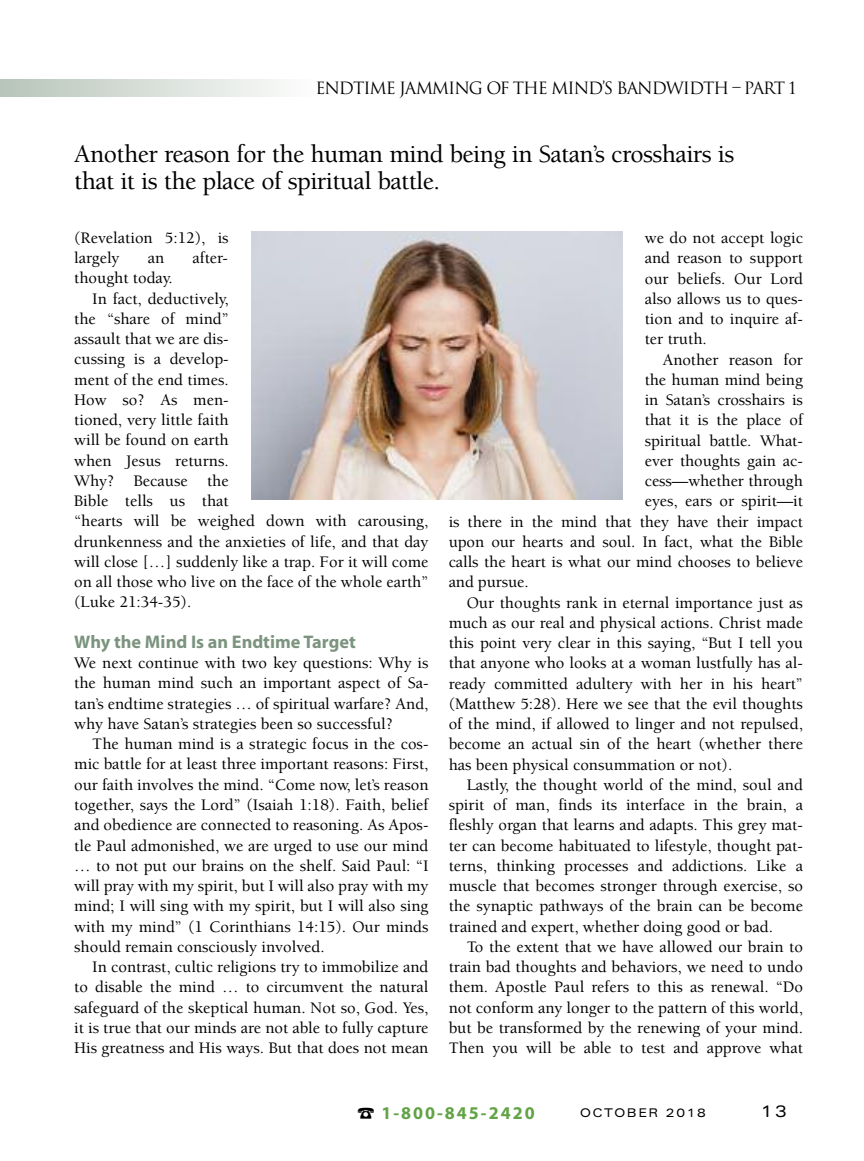
<style>
.page{position:relative;width:864px;height:1161px;background:#fff}
.page>*{position:absolute;margin:0;border:0;box-sizing:border-box;transform-origin:0 0}
.t1{font:500 25.5px/27px "Berkeley";letter-spacing:-.02em;color:#000}
.t2{font:700 18.3px "Myriad";color:#7c947f}
.t3{font:700 18px "Myriad";letter-spacing:.11em;color:#61a345}
.t4{font:500 16.5px/20.2px "Berkeley";color:#000;text-align:justify}
.t5{font:16.5px "Trajan";letter-spacing:-.065em;color:#000}
.t6{font:expanded 16.5px "Zurich BT";color:#000}
.t7{font:expanded 12px "Zurich BT";letter-spacing:.145em;color:#000}
</style>
<div class="page">
<div style="left:0;top:80px;width:316px;height:16px;background:linear-gradient(to right,#b7c5b9,#fdfdfd)"></div>
<img style="left:251px;top:232px;width:371px;height:268px">
<p class="t5" style="left:315px;top:78px;width:482px">ENDTIME JAMMING OF THE MIND’S BANDWIDTH – PART 1</p>
<h1 class="t1" style="left:74px;top:143px;width:662px">Another reason for the human mind being in Satan’s crosshairs is that it is the place of spiritual battle.</h1>
<p class="t4" style="left:74px;top:229px;width:156px">(Revelation 5:12), is largely</p>
<p class="t4" style="left:148px;top:249px;width:18px">an</p>
<p class="t4" style="left:193px;top:249px;width:37px">after-</p>
<p class="t4" style="left:74px;top:270px;width:100px">thought today.</p>
<p class="t4" style="left:92px;top:290px;width:138px">In fact, deductively,</p>
<p class="t4" style="left:74px;top:310px;width:156px">the “share of mind”</p>
<p class="t4" style="left:74px;top:330px;width:156px">assault that we are dis-</p>
<p class="t4" style="left:74px;top:351px;width:156px">cussing is a develop-</p>
<p class="t4" style="left:74px;top:371px;width:156px">ment of the end times.</p>
<p class="t4" style="left:74px;top:391px;width:156px">How so? As men-</p>
<p class="t4" style="left:74px;top:411px;width:156px">tioned, very little faith</p>
<p class="t4" style="left:74px;top:432px;width:156px">will be found on earth</p>
<p class="t4" style="left:74px;top:452px;width:156px">when Jesus returns.</p>
<p class="t4" style="left:74px;top:472px;width:156px">Why? Because the</p>
<p class="t4" style="left:74px;top:492px;width:156px">Bible tells us that</p>
<p class="t4" style="left:74px;top:513px;width:356px">“hearts will be weighed down with carousing,</p>
<p class="t4" style="left:74px;top:533px;width:356px">drunkenness and the anxieties of life, and that day</p>
<p class="t4" style="left:74px;top:553px;width:356px">will close […] suddenly like a trap. For it will come</p>
<p class="t4" style="left:74px;top:573px;width:356px">on all those who live on the face of the whole earth”</p>
<p class="t4" style="left:74px;top:594px;width:119px">(Luke 21:34-35).</p>
<p class="t2" style="left:74px;top:635px;width:283px">Why the Mind Is an Endtime Target</p>
<p class="t4" style="left:74px;top:654px;width:356px">We next continue with two key questions: Why is the human mind such an important aspect of Sa&shy;tan’s endtime strategies … of spiritual warfare? And, why have Satan’s strategies been so successful?</p>
<p class="t4" style="left:74px;top:735px;width:356px;text-indent:18px">The human mind is a strategic focus in the cos&shy;mic battle for at least three important reasons: First, our faith involves the mind. “Come now, let’s reason together, says the Lord” (Isaiah 1:18). Faith, belief and obedience are connected to reasoning. As Apos&shy;tle Paul admonished, we are urged to use our mind … to not put our brains on the shelf. Said Paul: “I will pray with my spirit, but I will also pray with my mind; I will sing with my spirit, but I will also sing with my mind” (1 Corinthians 14:15). Our minds should remain consciously involved.</p>
<p class="t4" style="left:74px;top:958px;width:356px;text-indent:18px">In contrast, cultic religions try to immobilize and to disable the mind … to circumvent the natural safeguard of the skeptical human. Not so, God. Yes, it is true that our minds are not able to fully capture His greatness and His ways. But that does not mean</p>
<p class="t4" style="left:645px;top:229px;width:160px">we do not accept logic and reason to support our beliefs. Our Lord also allows us to ques&shy;tion and to inquire af&shy;ter truth.</p>
<p class="t4" style="left:663px;top:351px;width:142px">Another reason for</p>
<p class="t4" style="left:645px;top:371px;width:160px">the human mind being</p>
<p class="t4" style="left:645px;top:391px;width:160px">in Satan’s crosshairs is</p>
<p class="t4" style="left:645px;top:411px;width:160px">that it is the place of</p>
<p class="t4" style="left:645px;top:432px;width:160px">spiritual battle. What-</p>
<p class="t4" style="left:645px;top:452px;width:160px">ever thoughts gain ac-</p>
<p class="t4" style="left:645px;top:472px;width:160px">cess—whether through</p>
<p class="t4" style="left:645px;top:492px;width:160px">eyes, ears or spirit—it</p>
<p class="t4" style="left:449px;top:513px;width:356px">is there in the mind that they have their impact</p>
<p class="t4" style="left:449px;top:533px;width:356px">upon our hearts and soul. In fact, what the Bible</p>
<p class="t4" style="left:449px;top:553px;width:356px">calls the heart is what our mind chooses to believe</p>
<p class="t4" style="left:449px;top:573px;width:82px">and pursue.</p>
<p class="t4" style="left:467px;top:594px;width:338px">Our thoughts rank in eternal importance just as</p>
<p class="t4" style="left:449px;top:614px;width:356px">much as our real and physical actions. Christ made</p>
<p class="t4" style="left:449px;top:634px;width:356px">this point very clear in this saying, “But I tell you</p>
<p class="t4" style="left:449px;top:654px;width:356px">that anyone who looks at a woman lustfully has al-</p>
<p class="t4" style="left:449px;top:675px;width:356px">ready committed adultery with her in his heart”</p>
<p class="t4" style="left:449px;top:695px;width:356px">(Matthew 5:28). Here we see that the evil thoughts</p>
<p class="t4" style="left:449px;top:715px;width:356px">of the mind, if allowed to linger and not repulsed,</p>
<p class="t4" style="left:449px;top:735px;width:356px">become an actual sin of the heart (whether there</p>
<p class="t4" style="left:449px;top:756px;width:285px">has been physical consummation or not).</p>
<p class="t4" style="left:467px;top:776px;width:338px">Lastly, the thought world of the mind, soul and</p>
<p class="t4" style="left:449px;top:796px;width:356px">spirit of man, finds its interface in the brain, a</p>
<p class="t4" style="left:449px;top:816px;width:356px">fleshly organ that learns and adapts. This grey mat-</p>
<p class="t4" style="left:449px;top:837px;width:356px">ter can become habituated to lifestyle, thought pat-</p>
<p class="t4" style="left:449px;top:857px;width:356px">terns, thinking processes and addictions. Like a</p>
<p class="t4" style="left:449px;top:877px;width:356px">muscle that becomes stronger through exercise, so</p>
<p class="t4" style="left:449px;top:897px;width:356px">the synaptic pathways of the brain can be become</p>
<p class="t4" style="left:449px;top:918px;width:326px">trained and expert, whether doing good or bad.</p>
<p class="t4" style="left:467px;top:938px;width:338px">To the extent that we have allowed our brain to</p>
<p class="t4" style="left:449px;top:958px;width:356px">train bad thoughts and behaviors, we need to undo</p>
<p class="t4" style="left:449px;top:978px;width:356px">them. Apostle Paul refers to this as renewal. “Do</p>
<p class="t4" style="left:449px;top:999px;width:356px">not conform any longer to the pattern of this world,</p>
<p class="t4" style="left:449px;top:1019px;width:356px">but be transformed by the renewing of your mind.</p>
<p class="t4" style="left:449px;top:1039px;width:356px">Then you will be able to test and approve what</p>
<p class="t3" style="left:381px;top:1106px;width:155px">1-800-845-2420</p>
<p class="t7" style="left:580px;top:1108px;width:127px">OCTOBER 2018</p>
<p class="t6" style="left:761px;top:1105px;width:28px">13</p>
</div>
